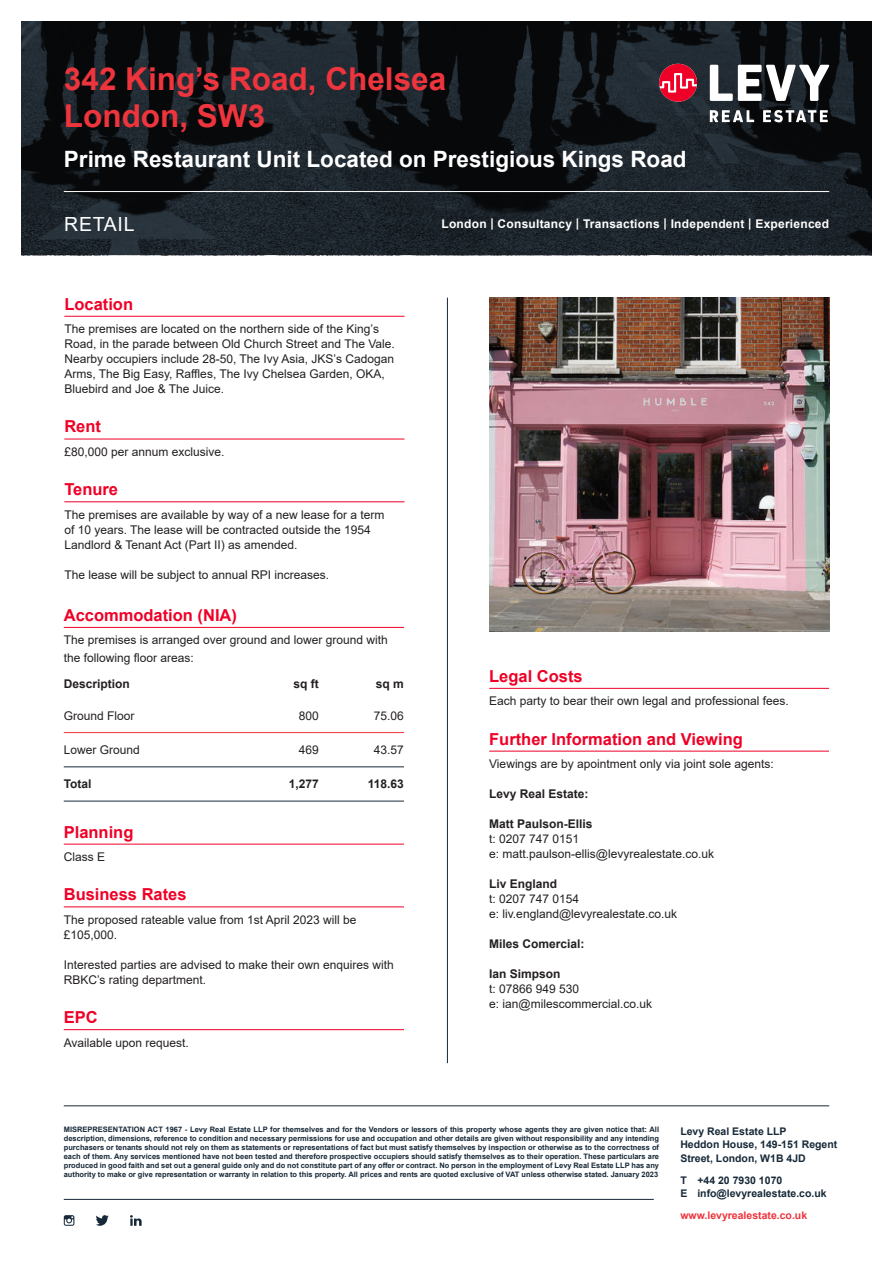
<style>
.page{position:relative;width:893px;height:1263px;background:#fff}
.page>*{position:absolute;margin:0;border:0;box-sizing:border-box;transform-origin:0 0}
.TABLE_TOTAL_TEXT{font:700 31.5px/37.8px "Arial";color:#ee343d}
.TABLE_TOTAL_TEXT-2{font:700 22.5px "Arial";color:#fff}
.t1{font:19.5px "Arial";letter-spacing:.035em;color:#fff}
.HEADINGS{font:700 16.5px "Arial";color:#ef0027}
.BODY_TEXT{font:12px/15px "Arial";color:#231f20}
.BODY_TEXT-2{font:700 12px "Arial";color:#231f20}
.t2{font:700 12px "Arial";letter-spacing:.02em;color:#fff}
.TABLE_HEAD_TEXT{font:700 12px "Arial";color:#231f20}
.TABLE_TOTAL_TEXT-3{font:700 12px "Arial";color:#231f20}
.t3{font:700 10.5px/13.5px "Arial";color:#172938}
.t4{font:700 10.5px "Arial";color:#ee343d}
.t5{font:700 7.5px/9px "Arial";color:#172938;text-align:justify}
</style>
<div class="page">
<svg style="left:21px;top:21px;width:851px;height:234px;background:#161b21"></svg>
<svg style="left:710px;top:65px;width:119px;height:36px"></svg>
<svg style="left:710px;top:110px;width:44px;height:12px"></svg>
<svg style="left:763px;top:110px;width:65px;height:12px"></svg>
<svg style="left:659px;top:64px;width:38px;height:38px"></svg>
<hr style="left:64px;top:1199px;width:590px;height:1px;background:#172938">
<hr style="left:64px;top:1105px;width:765px;height:1px;background:#172938">
<hr style="left:64px;top:191px;width:765px;height:1px;background:#fff">
<svg style="left:130px;top:1215px;width:12px;height:11px"></svg>
<svg style="left:96px;top:1215px;width:13px;height:11px"></svg>
<svg style="left:64px;top:1215px;width:10px;height:11px"></svg>
<hr style="left:447px;top:298px;width:1px;height:765px;background:#172938">
<hr style="left:64px;top:316px;width:341px;height:1px;background:#ef0027">
<hr style="left:64px;top:439px;width:341px;height:1px;background:#ef0027">
<hr style="left:64px;top:501px;width:341px;height:1px;background:#ef0027">
<img style="left:489px;top:298px;width:340px;height:333px">
<hr style="left:64px;top:844px;width:340px;height:1px;background:#ef0027">
<hr style="left:64px;top:907px;width:340px;height:1px;background:#ef0027">
<hr style="left:64px;top:1029px;width:340px;height:1px;background:#ef0027">
<hr style="left:489px;top:688px;width:340px;height:1px;background:#ef0027">
<hr style="left:489px;top:751px;width:340px;height:1px;background:#ef0027">
<hr style="left:64px;top:627px;width:340px;height:1px;background:#ef0027">
<hr style="left:64px;top:732px;width:170px;height:1px;background:#ee343d">
<hr style="left:234px;top:732px;width:85px;height:1px;background:#ee343d">
<hr style="left:319px;top:732px;width:85px;height:1px;background:#ee343d">
<hr style="left:64px;top:766px;width:170px;height:1px;background:#172938">
<hr style="left:234px;top:766px;width:85px;height:1px;background:#172938">
<hr style="left:319px;top:766px;width:85px;height:1px;background:#172938">
<hr style="left:64px;top:801px;width:170px;height:1px;background:#172938">
<hr style="left:234px;top:801px;width:85px;height:1px;background:#172938">
<hr style="left:319px;top:801px;width:85px;height:1px;background:#172938">
<p class="TABLE_TOTAL_TEXT" style="left:64px;top:60px;width:384px">342 King’s Road, Chelsea<br>London, SW3</p>
<p class="TABLE_TOTAL_TEXT-2" style="left:64px;top:143px;width:624px">Prime Restaurant Unit Located on Prestigious Kings Road</p>
<h3 class="t1" style="left:64px;top:210px;width:72px">RETAIL</h3>
<p class="t2" style="left:441px;top:215px;width:389px">London | Consultancy | Transactions | Independent | Experienced</p>
<p class="HEADINGS" style="left:64px;top:292px;width:70px">Location</p>
<p class="BODY_TEXT" style="left:64px;top:321px;width:332px">The premises are located on the northern side of the King’s<br>Road, in the parade between Old Church Street and The Vale.</p>
<p class="BODY_TEXT" style="left:64px;top:351px;width:331px">Nearby occupiers include 28-50, The Ivy Asia, JKS’s Cadogan<br>Arms, The Big Easy, Raffles, The Ivy Chelsea Garden, OKA,<br>Bluebird and Joe &amp; The Juice.</p>
<p class="HEADINGS" style="left:64px;top:415px;width:38px">Rent</p>
<p class="BODY_TEXT" style="left:64px;top:444px;width:162px">£80,000 per annum exclusive.</p>
<p class="HEADINGS" style="left:64px;top:478px;width:55px">Tenure</p>
<p class="BODY_TEXT" style="left:64px;top:507px;width:322px">The premises are available by way of a new lease for a term of 10 years. The lease will be contracted outside the 1954<br>Landlord &amp; Tenant Act (Part II) as amended.</p>
<p class="BODY_TEXT" style="left:64px;top:567px;width:266px">The lease will be subject to annual RPI increases.</p>
<p class="HEADINGS" style="left:64px;top:603px;width:175px">Accommodation (NIA)</p>
<p class="BODY_TEXT" style="left:64px;top:631px;width:326px;line-height:18px">The premises is arranged over ground and lower ground with the following floor areas:</p>
<p class="TABLE_HEAD_TEXT" style="left:64px;top:675px;width:68px">Description</p>
<p class="TABLE_HEAD_TEXT" style="left:294px;top:675px;width:27px">sq ft</p>
<p class="TABLE_HEAD_TEXT" style="left:376px;top:675px;width:30px">sq m</p>
<p class="BODY_TEXT" style="left:64px;top:708px;width:72px">Ground Floor</p>
<p class="BODY_TEXT" style="left:299px;top:708px;width:22px">800</p>
<p class="BODY_TEXT" style="left:374px;top:708px;width:32px">75.06</p>
<p class="BODY_TEXT" style="left:64px;top:742px;width:78px">Lower Ground</p>
<p class="BODY_TEXT" style="left:299px;top:742px;width:22px">469</p>
<p class="BODY_TEXT" style="left:374px;top:742px;width:32px">43.57</p>
<p class="TABLE_TOTAL_TEXT-3" style="left:64px;top:776px;width:29px">Total</p>
<p class="TABLE_TOTAL_TEXT-3" style="left:289px;top:776px;width:32px">1,277</p>
<p class="TABLE_TOTAL_TEXT-3" style="left:368px;top:776px;width:38px">118.63</p>
<p class="HEADINGS" style="left:64px;top:820px;width:71px">Planning</p>
<p class="BODY_TEXT" style="left:64px;top:849px;width:43px">Class E</p>
<p class="HEADINGS" style="left:64px;top:883px;width:124px">Business Rates</p>
<p class="BODY_TEXT" style="left:64px;top:912px;width:294px">The proposed rateable value from 1st April 2023 will be £105,000.</p>
<p class="BODY_TEXT" style="left:64px;top:957px;width:332px">Interested parties are advised to make their own enquires with<br>RBKC’s rating department.</p>
<p class="HEADINGS" style="left:64px;top:1006px;width:35px">EPC</p>
<p class="BODY_TEXT" style="left:64px;top:1035px;width:127px">Available upon request.</p>
<p class="HEADINGS" style="left:489px;top:664px;width:95px">Legal Costs</p>
<p class="BODY_TEXT" style="left:489px;top:693px;width:301px">Each party to bear their own legal and professional fees.</p>
<p class="HEADINGS" style="left:489px;top:727px;width:255px">Further Information and Viewing</p>
<p class="BODY_TEXT" style="left:489px;top:756px;width:286px">Viewings are by apointment only via joint sole agents:</p>
<p class="BODY_TEXT-2" style="left:489px;top:785px;width:101px">Levy Real Estate:</p>
<p class="BODY_TEXT-2" style="left:489px;top:815px;width:105px">Matt Paulson-Ellis</p>
<p class="BODY_TEXT" style="left:489px;top:831px;width:92px">t: 0207 747 0151</p>
<p class="BODY_TEXT" style="left:489px;top:846px;width:226px">e: matt.paulson-ellis@levyrealestate.co.uk</p>
<p class="BODY_TEXT-2" style="left:489px;top:875px;width:70px">Liv England</p>
<p class="BODY_TEXT" style="left:489px;top:891px;width:92px">t: 0207 747 0154</p>
<p class="BODY_TEXT" style="left:489px;top:906px;width:190px">e: liv.england@levyrealestate.co.uk</p>
<p class="BODY_TEXT-2" style="left:489px;top:935px;width:97px">Miles Comercial:</p>
<p class="BODY_TEXT-2" style="left:489px;top:965px;width:73px">Ian Simpson</p>
<p class="BODY_TEXT" style="left:489px;top:981px;width:92px">t: 07866 949 530</p>
<p class="BODY_TEXT" style="left:489px;top:996px;width:164px">e: ian@milescommercial.co.uk</p>
<p class="t5" style="left:64px;top:1125px;width:597px">MISREPRESENTATION ACT 1967 - Levy Real Estate LLP for themselves and for the Vendors or lessors of this property whose agents they are given notice that: All description, dimensions, reference to condition and necessary permissions for use and occupation and other details are given without responsibility and any intending purchasers or tenants should not rely on them as statements or representations of fact but must satisfy themselves by inspection or otherwise as to the correctness of each of them. Any services mentioned have not been tested and therefore prospective occupiers should satisfy themselves as to their operation. These particulars are produced in good faith and set out a general guide only and do not constitute part of any offer or contract. No person in the employment of Levy Real Estate LLP has any authority to make or give representation or warranty in relation to this property. All prices and rents are quoted exclusive of VAT unless otherwise stated. January 2023</p>
<p class="t3" style="left:680px;top:1124px;width:158px">Levy Real Estate LLP<br>Heddon House, 149-151 Regent<br>Street, London, W1B 4JD</p>
<p class="t3" style="left:680px;top:1173px;width:148px">T +44 20 7930 1070<br>E info@levyrealestate.co.uk</p>
<p class="t4" style="left:680px;top:1208px;width:128px">www.levyrealestate.co.uk</p>
</div>
